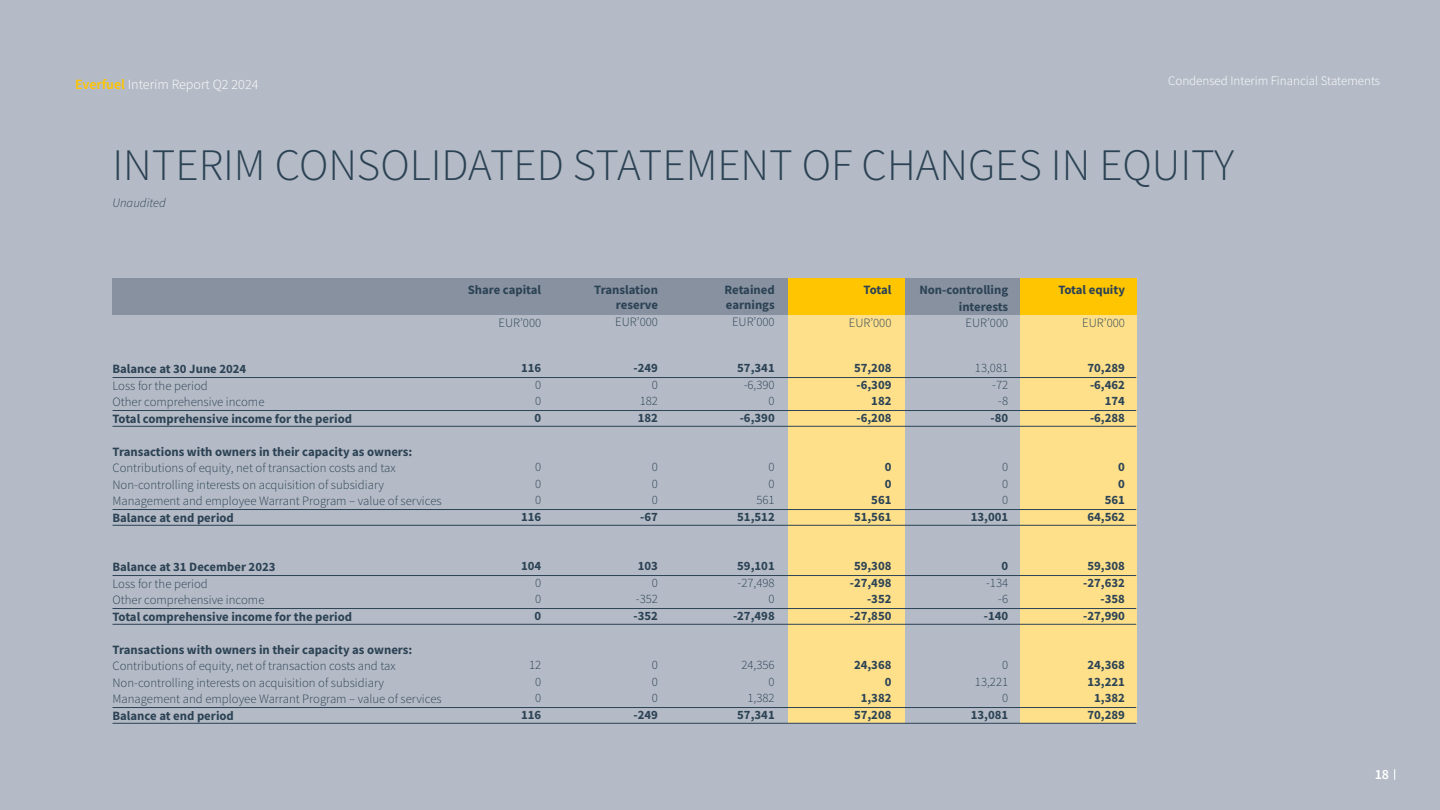
<style>
.page{position:relative;width:1440px;height:810px;background:#b5bbc6}
.page>*{position:absolute;margin:0;border:0;box-sizing:border-box;transform-origin:0 0}
.t1{font:300 45px "Source Sans Pro";color:#2c4355}
.t2{font:300 15px "Source Sans Pro";color:#fff}
.t3{font:300 14.1px "Source Sans Pro";color:#fff}
.t4{font:600 14.1px "Source Sans Pro";color:#fff}
.t5{font:300 12.9px "Source Sans Pro";color:#fff}
.t6{font:700 12.75px/16.5px "Source Sans Pro";color:#2c4355;text-align:right}
.t7{font:300 12.75px/16.5px "Source Sans Pro";color:#2c4355;text-align:right}
.t8{font:italic 300 12.75px "Source Sans Pro";color:#2c4355}
.s1{font-weight:600;color:#fec500}
</style>
<div class="page">
<div style="left:788px;top:314px;width:116px;height:409px;background:#fee08b"></div>
<div style="left:1020px;top:314px;width:116px;height:409px;background:#fee08b"></div>
<div style="left:112px;top:278px;width:1024px;height:36px;background:#8791a0"></div>
<hr style="left:112px;top:377px;width:1024px;height:1px;background:#2c4355">
<hr style="left:112px;top:410px;width:1024px;height:1px;background:#2c4355">
<hr style="left:112px;top:426px;width:1024px;height:1px;background:#2c4355">
<hr style="left:112px;top:509px;width:1024px;height:1px;background:#2c4355">
<hr style="left:112px;top:525px;width:1024px;height:1px;background:#2c4355">
<hr style="left:112px;top:575px;width:1024px;height:1px;background:#2c4355">
<hr style="left:112px;top:608px;width:1024px;height:1px;background:#2c4355">
<hr style="left:112px;top:624px;width:1024px;height:1px;background:#2c4355">
<hr style="left:112px;top:707px;width:1024px;height:1px;background:#2c4355">
<hr style="left:112px;top:723px;width:1024px;height:1px;background:#2c4355">
<div style="left:788px;top:278px;width:116px;height:36px;background:#fec500"></div>
<div style="left:1020px;top:278px;width:116px;height:36px;background:#fec500"></div>
<p class="t3" style="left:75px;top:76px;width:185px"><span class="s1">Everfuel</span> Interim Report Q2 2024</p>
<p class="t5" style="left:1168px;top:73px;width:214px">Condensed Interim Financial Statements</p>
<p class="t2" style="left:1134px;top:76px;width:247px">Condensed Interim Financial Statements</p>
<h1 class="t1" style="left:112px;top:137px;width:1123px">INTERIM CONSOLIDATED STATEMENT OF CHANGES IN EQUITY</h1>
<p class="t8" style="left:113px;top:195px;width:55px">Unaudited</p>
<p class="t6" style="left:112px;top:361px;width:135px">Balance at 30 June 2024</p>
<p class="t7" style="left:112px;top:377px;width:154px;text-align:left">Loss for the period<br>Other comprehensive income</p>
<p class="t6" style="left:112px;top:410px;width:241px">Total comprehensive income for the period</p>
<p class="t6" style="left:112px;top:443px;width:301px">Transactions with owners in their capacity as owners:</p>
<p class="t7" style="left:112px;top:460px;width:331px;text-align:left">Contributions of equity, net of transaction costs and tax<br>Non-controlling interests on acquisition of subsidiary<br>Management and employee Warrant Program – value of services</p>
<p class="t6" style="left:112px;top:509px;width:123px">Balance at end period</p>
<p class="t6" style="left:112px;top:559px;width:165px">Balance at 31 December 2023</p>
<p class="t7" style="left:112px;top:575px;width:154px;text-align:left">Loss for the period<br>Other comprehensive income</p>
<p class="t6" style="left:112px;top:608px;width:241px">Total comprehensive income for the period</p>
<p class="t6" style="left:112px;top:641px;width:301px">Transactions with owners in their capacity as owners:</p>
<p class="t7" style="left:112px;top:658px;width:331px;text-align:left">Contributions of equity, net of transaction costs and tax<br>Non-controlling interests on acquisition of subsidiary<br>Management and employee Warrant Program – value of services</p>
<p class="t6" style="left:112px;top:707px;width:123px">Balance at end period</p>
<p class="t6" style="left:468px;top:281px;width:75px">Share capital</p>
<p class="t7" style="left:499px;top:315px;width:44px">EUR’000</p>
<p class="t6" style="left:521px;top:360px;width:22px">116</p>
<p class="t7" style="left:535px;top:376px;width:8px;text-align:left">0<br>0</p>
<p class="t6" style="left:535px;top:409px;width:8px">0</p>
<p class="t7" style="left:535px;top:459px;width:8px;text-align:justify">0<br>0<br>0</p>
<p class="t6" style="left:521px;top:508px;width:22px">116</p>
<p class="t6" style="left:521px;top:558px;width:22px">104</p>
<p class="t7" style="left:535px;top:574px;width:8px;text-align:left">0<br>0</p>
<p class="t6" style="left:535px;top:607px;width:8px">0</p>
<p class="t7" style="left:529px;top:657px;width:14px;text-align:center">12<br>0<br>0</p>
<p class="t6" style="left:521px;top:706px;width:22px">116</p>
<p class="t6" style="left:594px;top:282px;width:65px;line-height:15px">Translation reserve</p>
<p class="t7" style="left:615px;top:313px;width:44px">EUR’000</p>
<p class="t6" style="left:634px;top:360px;width:26px">-249</p>
<p class="t7" style="left:640px;top:376px;width:20px">0<br>182</p>
<p class="t6" style="left:638px;top:409px;width:22px">182</p>
<p class="t7" style="left:652px;top:459px;width:8px;text-align:justify">0<br>0<br>0</p>
<p class="t6" style="left:640px;top:508px;width:19px">-67</p>
<p class="t6" style="left:638px;top:558px;width:22px">103</p>
<p class="t7" style="left:636px;top:574px;width:24px">0 -352</p>
<p class="t6" style="left:634px;top:607px;width:26px">-352</p>
<p class="t7" style="left:652px;top:657px;width:8px;text-align:justify">0<br>0<br>0</p>
<p class="t6" style="left:634px;top:706px;width:26px">-249</p>
<p class="t6" style="left:725px;top:282px;width:52px;line-height:15px;text-align:left">Retained earnings</p>
<p class="t7" style="left:732px;top:313px;width:44px">EUR’000</p>
<p class="t6" style="left:737px;top:360px;width:39px">57,341</p>
<p class="t7" style="left:744px;top:376px;width:33px">-6,390<br>0</p>
<p class="t6" style="left:740px;top:409px;width:36px">-6,390</p>
<p class="t7" style="left:756px;top:459px;width:20px">0<br>0<br>561</p>
<p class="t6" style="left:737px;top:508px;width:39px">51,512</p>
<p class="t6" style="left:737px;top:558px;width:39px">59,101</p>
<p class="t7" style="left:738px;top:574px;width:39px">-27,498<br>0</p>
<p class="t6" style="left:733px;top:607px;width:43px">-27,498</p>
<p class="t7" style="left:741px;top:657px;width:35px">24,356<br>0<br>1,382</p>
<p class="t6" style="left:737px;top:706px;width:39px">57,341</p>
<p class="t6" style="left:864px;top:281px;width:29px">Total</p>
<p class="t7" style="left:849px;top:315px;width:44px">EUR’000</p>
<p class="t6" style="left:854px;top:360px;width:39px">57,208 -6,309<br>182 -6,208</p>
<p class="t6" style="left:854px;top:459px;width:39px">0<br>0<br>561<br>51,561</p>
<p class="t6" style="left:850px;top:558px;width:43px">59,308 -27,498 -352 -27,850</p>
<p class="t6" style="left:854px;top:657px;width:39px">24,368<br>0<br>1,382<br>57,208</p>
<p class="t6" style="left:919px;top:281px;width:90px">Non-controlling interests</p>
<p class="t7" style="left:966px;top:315px;width:44px">EUR’000</p>
<p class="t7" style="left:975px;top:360px;width:35px">13,081 -72<br>-8</p>
<p class="t6" style="left:991px;top:409px;width:19px">-80</p>
<p class="t7" style="left:1002px;top:459px;width:8px;text-align:justify">0<br>0<br>0</p>
<p class="t6" style="left:971px;top:508px;width:39px">13,001</p>
<p class="t6" style="left:1002px;top:558px;width:8px">0</p>
<p class="t7" style="left:986px;top:574px;width:24px">-134 -6</p>
<p class="t6" style="left:984px;top:607px;width:26px">-140</p>
<p class="t7" style="left:975px;top:657px;width:35px">0<br>13,221<br>0</p>
<p class="t6" style="left:971px;top:706px;width:39px">13,081</p>
<p class="t6" style="left:1058px;top:281px;width:68px">Total equity</p>
<p class="t7" style="left:1082px;top:315px;width:44px">EUR’000</p>
<p class="t6" style="left:1088px;top:360px;width:39px">70,289 -6,462<br>174 -6,288</p>
<p class="t6" style="left:1088px;top:459px;width:39px">0<br>0<br>561<br>64,562</p>
<p class="t6" style="left:1083px;top:558px;width:43px">59,308 -27,632 -358 -27,990</p>
<p class="t6" style="left:1088px;top:656px;width:39px;text-align:center">24,368<br>13,221<br>1,382<br>70,289</p>
<p class="t4" style="left:1375px;top:765px;width:16px">18</p>
</div>
